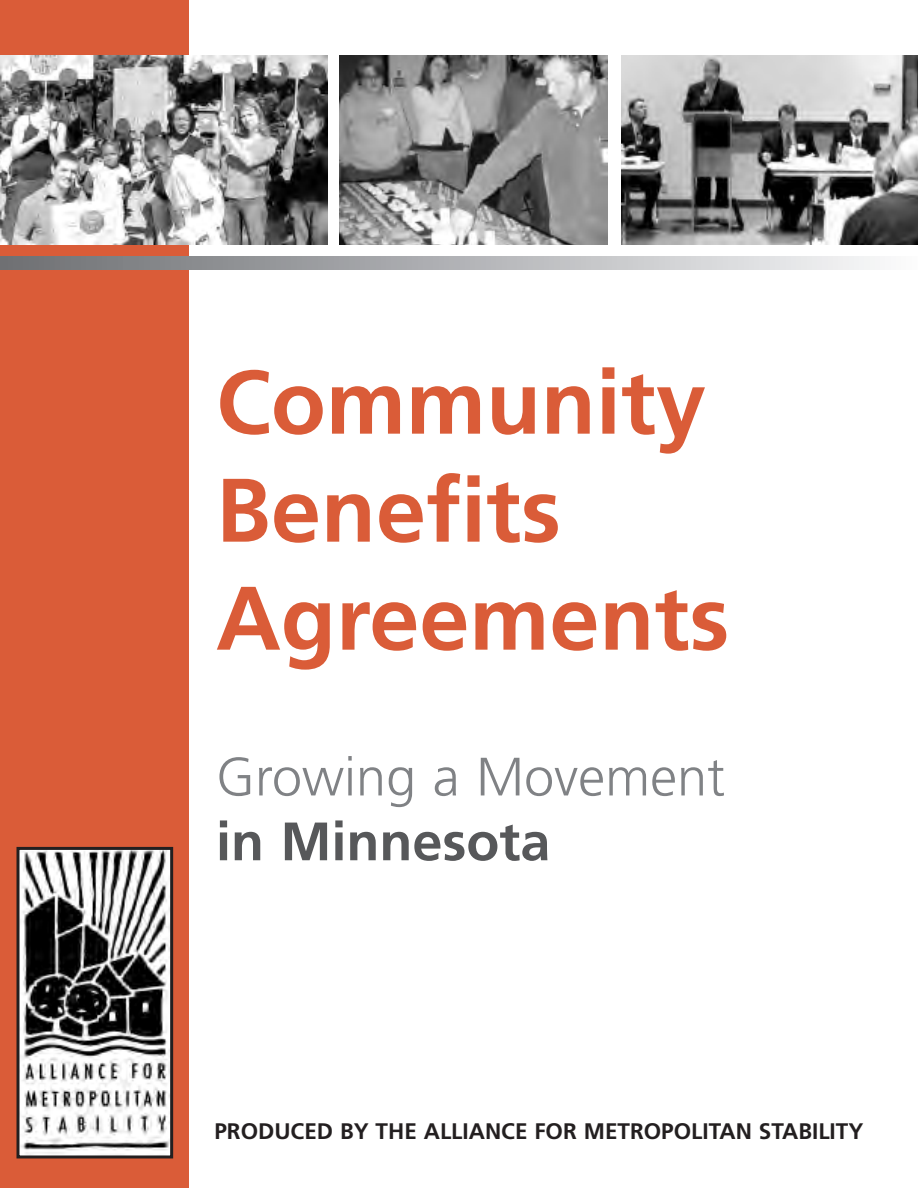
<style>
.page{position:relative;width:918px;height:1188px;background:#fff}
.page>*{position:absolute;margin:0;border:0;box-sizing:border-box;transform-origin:0 0}
.t1{font:700 90px/108px "Frutiger";color:#da5c38}
.t2{font:300 54px "Frutiger";color:#808285}
.t3{font:700 54px "Frutiger";color:#57585a}
.t4{font:700 22.5px "Frutiger";color:#231f20}
</style>
<div class="page">
<div style="left:0;top:0;width:189px;height:1188px;background:#da5c38"></div>
<img style="left:20px;top:851px;width:149px;height:303px">
<div style="left:16px;top:847px;width:157px;height:311px;border:3px solid #231f20"></div>
<img style="left:0;top:56px;width:327px;height:189px">
<img style="left:339px;top:56px;width:269px;height:189px">
<img style="left:621px;top:56px;width:297px;height:189px">
<svg style="left:0;top:256px;width:875px;height:14px;background:#afb0b3"></svg>
<h1 class="t1" style="left:216px;top:355px;width:515px">Community<br>Benefits<br>Agreements</h1>
<h2 class="t2" style="left:216px;top:755px;width:511px">Growing a Movement</h2>
<h2 class="t3" style="left:216px;top:820px;width:336px">in Minnesota</h2>
<p class="t4" style="left:214px;top:1122px;width:650px">PRODUCED BY THE ALLIANCE FOR METROPOLITAN STABILITY</p>
</div>
